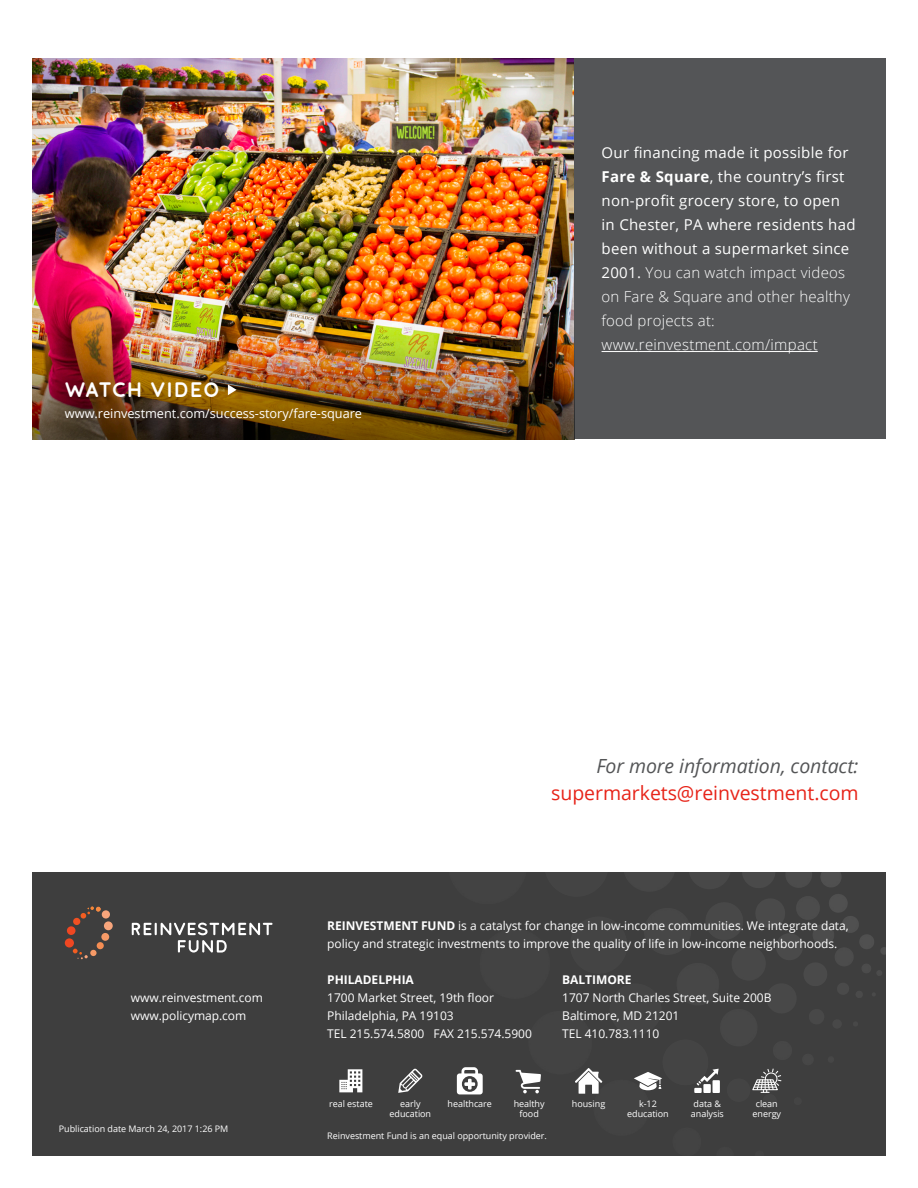
<style>
.page{position:relative;width:918px;height:1188px;background:#fff}
.page>*{position:absolute;margin:0;border:0;box-sizing:border-box;transform-origin:0 0}
.Heading__white__No_I{font:700 21px "Reinvestment";letter-spacing:.06em;color:#fff}
.Body_Text{font:19.5px/27px "Open Sans";letter-spacing:-.005em;color:#e72419;text-align:right}
.t1{font:15px/24px "Open Sans";letter-spacing:.02em;color:#fff}
.Body_Text-2{font:12.75px "Open Sans";letter-spacing:-.005em;color:#fff}
.t2{font:12px/18px "Open Sans";letter-spacing:-.005em;color:#fff}
.t3{font:700 12px "Open Sans";letter-spacing:-.005em;color:#fff}
.Small_Caption_Text{font:9px/10.5px "Open Sans";letter-spacing:-.005em;color:#fff;text-align:center}
.s1{font-weight:700}
.s2{font-weight:300}
.s3{font-style:italic;color:#545557}
</style>
<div class="page">
<div style="left:32px;top:872px;width:854px;height:284px;background:#3e3e3e"></div>
<img style="left:456px;top:872px;width:430px;height:223px">
<svg style="left:339px;top:1069px;width:23px;height:23px"></svg>
<svg style="left:398px;top:1069px;width:25px;height:24px"></svg>
<svg style="left:457px;top:1067px;width:26px;height:27px"></svg>
<svg style="left:516px;top:1070px;width:25px;height:23px"></svg>
<svg style="left:575px;top:1068px;width:27px;height:26px"></svg>
<svg style="left:634px;top:1072px;width:28px;height:18px"></svg>
<div style="left:694px;top:1088px;width:8px;height:5px;background:#fff"></div>
<div style="left:713px;top:1080px;width:7px;height:13px;background:#fff"></div>
<div style="left:703px;top:1084px;width:8px;height:9px;background:#fff"></div>
<svg style="left:697px;top:1069px;width:22px;height:17px"></svg>
<svg style="left:751px;top:1068px;width:31px;height:25px"></svg>
<div style="left:67px;top:926px;width:9px;height:9px;background:#ef4722;border-radius:50%"></div>
<div style="left:73px;top:918px;width:7px;height:7px;background:#f05022;border-radius:50%"></div>
<div style="left:65px;top:938px;width:9px;height:10px;background:#ef4722;border-radius:50%"></div>
<div style="left:102px;top:910px;width:8px;height:9px;background:#f7a57c;border-radius:50%"></div>
<div style="left:104px;top:921px;width:9px;height:9px;background:#f7a57c;border-radius:50%"></div>
<div style="left:101px;top:933px;width:8px;height:8px;background:#f69a67;border-radius:50%"></div>
<div style="left:97px;top:942px;width:7px;height:7px;background:#f58d53;border-radius:50%"></div>
<div style="left:90px;top:950px;width:7px;height:6px;background:#f69a67;border-radius:50%"></div>
<svg style="left:73px;top:949px;width:15px;height:10px"></svg>
<svg style="left:132px;top:923px;width:141px;height:30px"></svg>
<svg style="left:81px;top:907px;width:20px;height:12px"></svg>
<img style="left:32px;top:58px;width:543px;height:381px">
<div style="left:575px;top:58px;width:311px;height:381px;background:#545557"></div>
<hr style="left:602px;top:351px;width:37px;height:1px;background:#fff">
<hr style="left:639px;top:351px;width:179px;height:1px;background:#fff">
<img style="left:33px;top:292px;width:542px;height:147px">
<svg style="left:228px;top:384px;width:9px;height:11px"></svg>
<p class="Heading__white__No_I" style="left:65px;top:376px;width:156px">WATCH VIDEO</p>
<p class="Body_Text-2" style="left:65px;top:405px;width:299px">www.reinvestment.com/success-story/fare-square</p>
<p class="t1" style="left:602px;top:141px;width:256px">Our financing made it possible for<br><span class="s1">Fare &amp; Square</span>, the country’s first non-profit grocery store, to open in Chester, PA where residents had been without a supermarket since<br>2001. <span class="s2">You can watch impact videos on Fare &amp; Square and other healthy food projects at: www.reinvestment.com/impact</span></p>
<p class="Body_Text" style="left:551px;top:752px;width:309px"><span class="s3">For more information, contact: </span>supermarkets@reinvestment.com</p>
<p class="t2" style="left:131px;top:988px;width:134px">www.reinvestment.com www.policymap.com</p>
<p class="Small_Caption_Text" style="left:59px;top:1124px;width:171px">Publication date March 24, 2017 1:26 PM</p>
<p class="t2" style="left:327px;top:916px;width:523px"><span class="s1">REINVESTMENT FUND</span> is a catalyst for change in low-income communities. We integrate data, policy and strategic investments to improve the quality of life in low-income neighborhoods.</p>
<p class="t3" style="left:327px;top:971px;width:88px">PHILADELPHIA</p>
<p class="t2" style="left:327px;top:988px;width:206px">1700 Market Street, 19th floor<br>Philadelphia, PA 19103<br>TEL 215.574.5800 FAX 215.574.5900</p>
<p class="t3" style="left:562px;top:971px;width:71px">BALTIMORE</p>
<p class="t2" style="left:562px;top:988px;width:211px">1707 North Charles Street, Suite 200B<br>Baltimore, MD 21201<br>TEL 410.783.1110</p>
<p class="Small_Caption_Text" style="left:329px;top:1098px;width:45px">real estate</p>
<p class="Small_Caption_Text" style="left:390px;top:1098px;width:43px">early education</p>
<p class="Small_Caption_Text" style="left:448px;top:1098px;width:46px">healthcare</p>
<p class="Small_Caption_Text" style="left:514px;top:1098px;width:32px">healthy food</p>
<p class="Small_Caption_Text" style="left:572px;top:1098px;width:35px">housing</p>
<p class="Small_Caption_Text" style="left:627px;top:1098px;width:43px">k-12 education</p>
<p class="Small_Caption_Text" style="left:691px;top:1098px;width:35px">data &amp; analysis</p>
<p class="Small_Caption_Text" style="left:752px;top:1098px;width:30px">clean energy</p>
<p class="Small_Caption_Text" style="left:327px;top:1130px;width:221px">Reinvestment Fund is an equal opportunity provider.</p>
</div>
